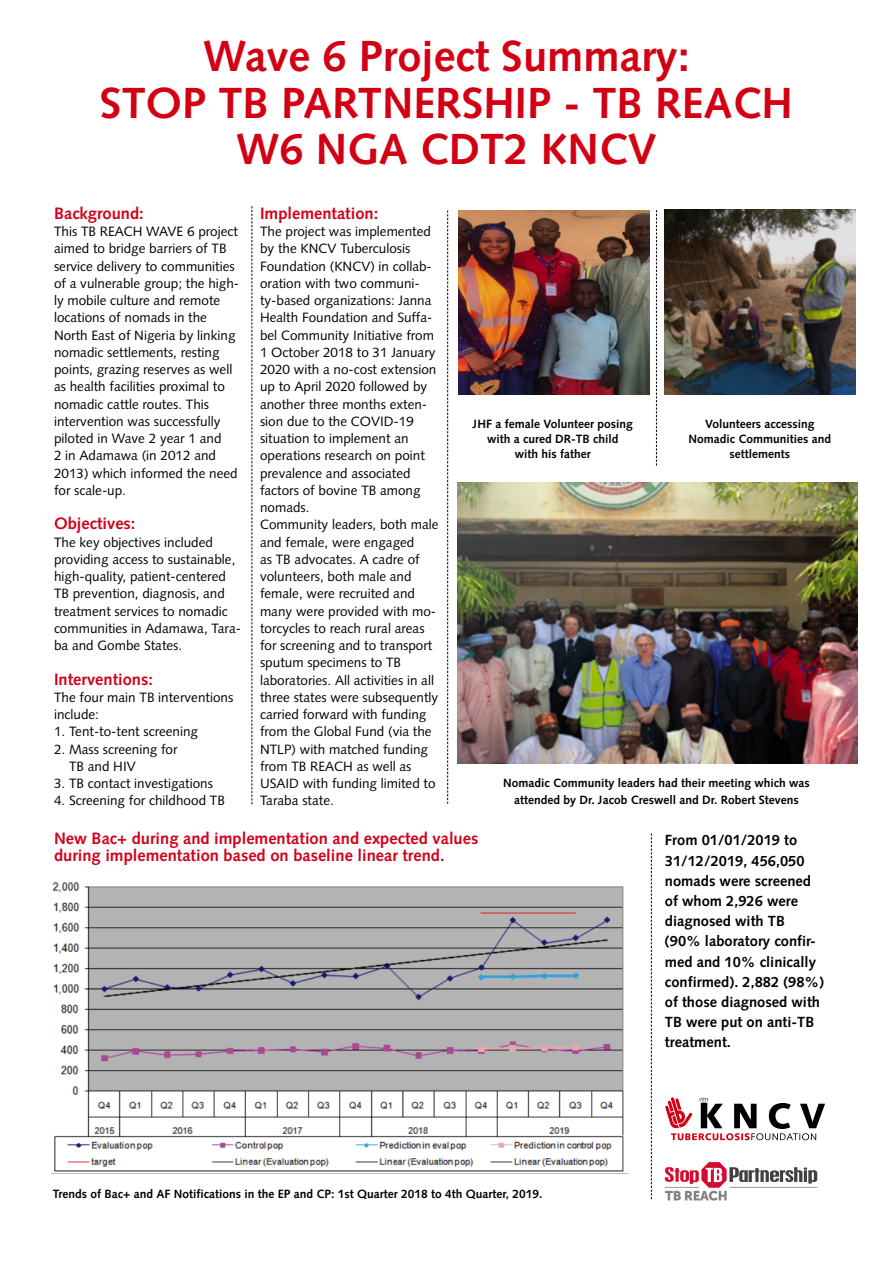
<style>
.page{position:relative;width:893px;height:1263px;background:#fff}
.page>*{position:absolute;margin:0;border:0;box-sizing:border-box;transform-origin:0 0}
.t1{font:700 43.5px/46.5px "Syntax";color:#d30014;text-align:center}
.t2{font:700 16.5px/17.2px "Syntax";color:#d30019}
.t3{font:700 14.7px/20.2px "Syntax";color:#000}
.t4{font:13.5px/17.2px "Syntax";color:#000}
.t5{font:700 12px/15px "Syntax";color:#000;text-align:center}
</style>
<div class="page">
<svg style="left:447px;top:210px;width:1px;height:594px"></svg>
<svg style="left:656px;top:210px;width:1px;height:256px"></svg>
<svg style="left:252px;top:206px;width:1px;height:598px"></svg>
<svg style="left:665px;top:1097px;width:160px;height:43px"></svg>
<img style="left:664px;top:1161px;width:154px;height:40px">
<img style="left:52px;top:882px;width:572px;height:290px">
<img style="left:458px;top:483px;width:399px;height:280px">
<img style="left:664px;top:209px;width:191px;height:185px">
<svg style="left:651px;top:833px;width:1px;height:366px"></svg>
<img style="left:458px;top:210px;width:192px;height:184px">
<h1 class="t1" style="left:100px;top:33px;width:694px">Wave 6 Project Summary:<br>STOP TB PARTNERSHIP - TB REACH<br>W6 NGA CDT2 KNCV</h1>
<p class="t2" style="left:54px;top:205px;width:91px">Background:</p>
<p class="t4" style="left:54px;top:223px;width:187px">This TB REACH WAVE 6 project aimed to bridge barriers of TB service delivery to communities of a vulnerable group; the high&shy;ly mobile culture and remote locations of nomads in the<br>North East of Nigeria by linking nomadic settlements, resting points, grazing reserves as well as health facilities proximal to nomadic cattle routes. This intervention was successfully piloted in Wave 2 year 1 and<br>2 in Adamawa (in 2012 and<br>2013) which informed the need for scale-up.</p>
<p class="t2" style="left:54px;top:515px;width:83px">Objectives:</p>
<p class="t4" style="left:54px;top:533px;width:189px">The key objectives included providing access to sustainable, high-quality, patient-centered<br>TB prevention, diagnosis, and treatment services to nomadic communities in Adamawa, Tara&shy;ba and Gombe States.</p>
<p class="t2" style="left:54px;top:670px;width:100px">Interventions:</p>
<p class="t4" style="left:54px;top:688px;width:181px">The four main TB interventions include:</p>
<p class="t4" style="left:54px;top:723px;width:146px">1. Tent-to-tent screening</p>
<p class="t4" style="left:69px;top:740px;width:110px;text-indent:-15px">2. Mass screening for<br>TB and HIV</p>
<p class="t4" style="left:54px;top:775px;width:161px">3. TB contact investigations</p>
<p class="t4" style="left:54px;top:792px;width:172px">4. Screening for childhood TB</p>
<p class="t2" style="left:260px;top:205px;width:120px">Implementation:</p>
<p class="t4" style="left:260px;top:223px;width:180px">The project was implemented by the KNCV Tuberculosis<br>Foundation (KNCV) in collab&shy;oration with two communi&shy;ty-based organizations: Janna<br>Health Foundation and Suffa&shy;bel Community Initiative from<br>1 October 2018 to 31 January<br>2020 with a no-cost extension up to April 2020 followed by another three months exten&shy;sion due to the COVID-19 situation to implement an operations research on point prevalence and associated factors of bovine TB among nomads.<br>Community leaders, both male and female, were engaged<br>as TB advocates. A cadre of volunteers, both male and female, were recruited and many were provided with mo&shy;torcycles to reach rural areas for screening and to transport sputum specimens to TB laboratories. All activities in all three states were subsequently carried forward with funding from the Global Fund (via the<br>NTLP) with matched funding from TB REACH as well as<br>USAID with funding limited to<br>Taraba state.</p>
<p class="t5" style="left:473px;top:416px;width:162px">JHF a female Volunteer posing with a cured DR-TB child<br>with his father</p>
<p class="t5" style="left:688px;top:416px;width:144px">Volunteers accessing<br>Nomadic Communities and settlements</p>
<p class="t5" style="left:503px;top:775px;width:308px;line-height:16.5px">Nomadic Community leaders had their meeting which was attended by Dr. Jacob Creswell and Dr. Robert Stevens</p>
<p class="t2" style="left:54px;top:830px;width:426px">New Bac+ during and implementation and expected values during implementation based on baseline linear trend.</p>
<p class="t5" style="left:53px;top:1186px;width:491px">Trends of Bac+ and AF Notifications in the EP and CP: 1st Quarter 2018 to 4th Quarter, 2019.</p>
<p class="t3" style="left:665px;top:830px;width:161px">From 01/01/2019 to<br>31/12/2019, 456,050 nomads were screened of whom 2,926 were diagnosed with TB (90% laboratory confir&shy;med and 10% clinically confirmed). 2,882 (98%) of those diagnosed with<br>TB were put on anti-TB treatment.</p>
</div>
